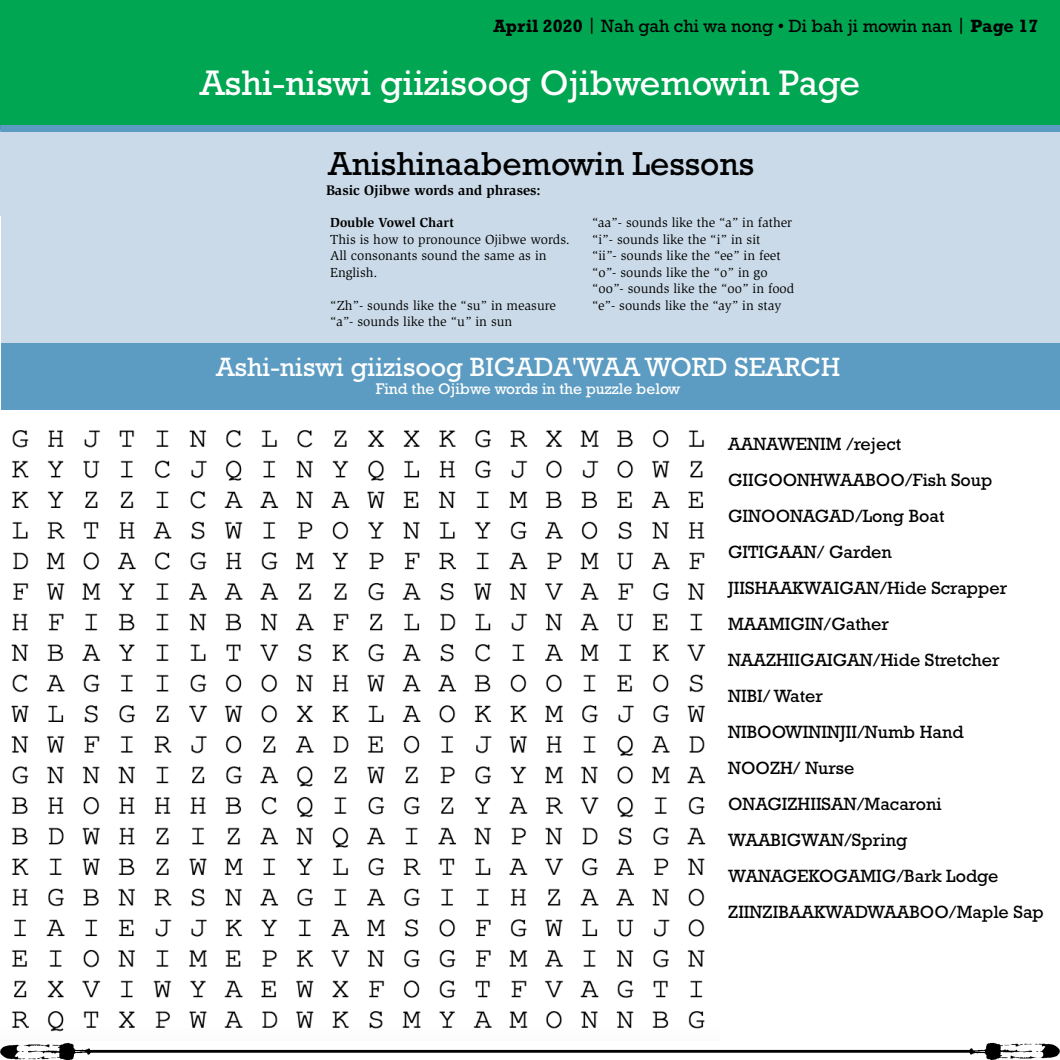
<style>
.page{position:relative;width:1060px;height:1060px;background:#fff}
.page>*{position:absolute;margin:0;border:0;box-sizing:border-box;transform-origin:0 0}
.t1{font:36px "Rockwell Std";color:#fff}
.t2{font:33.75px "Rockwell Std";color:#000}
.t3{font:26.85px "Rockwell Std";color:#fff}
.t4{font:18px/36px "Rockwell Std";color:#000}
.t5{font:15.6px "Rockwell Std";color:#fff}
.t6{font:700 14.25px "Slimbach Std";color:#000}
.t7{font:13.5px/16.5px "Slimbach Std";color:#000}
.t8{font:700 13.5px "Slimbach Std";color:#000}
.s1{font-weight:700}
</style>
<div class="page">
<hr style="left:0;top:130px;width:1px;height:86px;background:#cadae8">
<hr style="left:0;top:0;width:1px;height:129px;background:#00a651">
<div style="left:1px;top:122px;width:1058px;height:221px;background:#cadae8"></div>
<div style="left:1px;top:343px;width:1058px;height:66px;background:#5d9cc2"></div>
<img style="left:11px;top:430px;width:695px;height:602px">
<div style="left:1px;top:0;width:1058px;height:131px;background:#00a651"></div>
<div style="left:1px;top:125px;width:1058px;height:7px;background:#5d9cc2"></div>
<img style="left:0;top:1042px;width:92px;height:17px">
<img style="left:967px;top:1042px;width:92px;height:17px">
<hr style="left:89px;top:1049px;width:881px;height:3px;background:#000">
<p class="t4" style="left:493px;top:7px;width:546px"><span class="s1">April 2020</span> | Nah gah chi wa nong • Di bah ji mowin nan | <span class="s1">Page 17</span></p>
<h1 class="t1" style="left:200px;top:62px;width:661px">Ashi-niswi giizisoog Ojibwemowin Page</h1>
<h2 class="t2" style="left:328px;top:144px;width:427px">Anishinaabemowin Lessons</h2>
<p class="t6" style="left:326px;top:182px;width:216px">Basic Ojibwe words and phrases:</p>
<p class="t8" style="left:330px;top:215px;width:125px">Double Vowel Chart</p>
<p class="t7" style="left:330px;top:231px;width:241px">This is how to pronounce Ojibwe words.<br>All consonants sound the same as in<br>English.</p>
<p class="t7" style="left:330px;top:297px;width:227px">“Zh”- sounds like the “su” in measure “a”- sounds like the “u” in sun</p>
<p class="t7" style="left:591px;top:215px;width:204px">“aa”- sounds like the “a” in father “i”- sounds like the “i” in sit<br>“ii”- sounds like the “ee” in feet “o”- sounds like the “o” in go “oo”- sounds like the “oo” in food “e”- sounds like the “ay” in stay</p>
<h3 class="t3" style="left:216px;top:351px;width:625px">Ashi-niswi giizisoog BIGADA'WAA WORD SEARCH</h3>
<p class="t5" style="left:375px;top:379px;width:306px">Find the Ojibwe words in the puzzle below</p>
<p class="t4" style="left:728px;top:425px;width:317px">AANAWENIM /reject<br>GIIGOONHWAABOO/Fish Soup<br>GINOONAGAD/Long Boat<br>GITIGAAN/ Garden<br>JIISHAAKWAIGAN/Hide Scrapper<br>MAAMIGIN/Gather<br>NAAZHIIGAIGAN/Hide Stretcher<br>NIBI/ Water<br>NIBOOWININJII/Numb Hand<br>NOOZH/ Nurse<br>ONAGIZHIISAN/Macaroni<br>WAABIGWAN/Spring<br>WANAGEKOGAMIG/Bark Lodge<br>ZIINZIBAAKWADWAABOO/Maple Sap</p>
</div>
